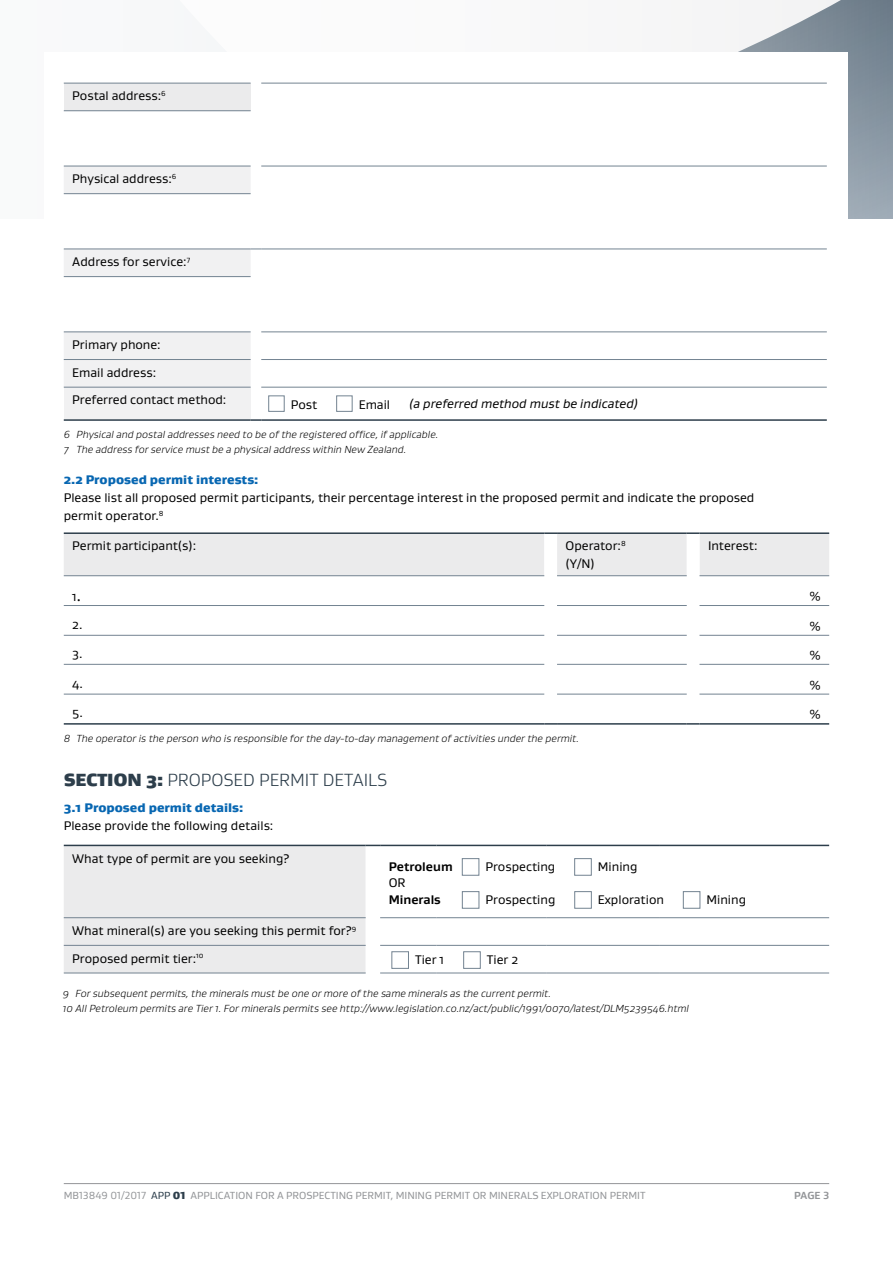
<style>
.page{position:relative;width:893px;height:1263px;background:#fff}
.page>*{position:absolute;margin:0;border:0;box-sizing:border-box;transform-origin:0 0}
.NZP_M_Section_header{font:300 18px "Gustan";color:#2d3e4b}
.NZP_M_Table_body_cop{font:12.75px "Gustan";color:#000}
.NZP_M_Body_Copy{font:12.75px/18px "Gustan";color:#000}
.NZP_M_Blue_header{font:900 12.75px "Gustan";color:#0867b2}
.t1{font:italic 12.75px "Gustan";color:#000}
.NZP_M_Table_body_cop-2{font:700 12.75px "Gustan";color:#000}
.NZP_M_Footnote_bulle{font:italic 300 10.5px "Gustan";color:#000}
.t2{font:10.5px "Gustan";color:#939598}
.t3{font:700 10.5px "Gustan";color:#939598}
.s1{font-family:"Minion Pro";font-size:18px}
.s2{font-weight:900}
.s3{color:#2d3e4b}
.s4{font-weight:900;color:#2d3e4b}
</style>
<div class="page">
<hr style="left:64px;top:1183px;width:765px;height:1px;background:#939598">
<svg style="left:783px;top:0;width:110px;height:218px;background:#8b98a4"></svg>
<svg style="left:738px;top:0;width:45px;height:52px;fill:#f4f4f5"></svg>
<div style="left:45px;top:53px;width:803px;height:513px;background:#fff"></div>
<div style="left:64px;top:83px;width:187px;height:28px;background:#ebebec"></div>
<div style="left:64px;top:387px;width:187px;height:33px;background:#f1f1f2"></div>
<hr style="left:64px;top:83px;width:187px;height:1px;background:#738391">
<hr style="left:64px;top:110px;width:187px;height:1px;background:#738391">
<hr style="left:261px;top:166px;width:272px;height:1px;background:#738391">
<hr style="left:533px;top:166px;width:294px;height:1px;background:#738391">
<hr style="left:261px;top:332px;width:272px;height:1px;background:#738391">
<hr style="left:533px;top:332px;width:294px;height:1px;background:#738391">
<hr style="left:261px;top:359px;width:272px;height:1px;background:#738391">
<hr style="left:533px;top:359px;width:294px;height:1px;background:#738391">
<svg style="left:251px;top:419px;width:10px;height:2px"></svg>
<hr style="left:261px;top:83px;width:272px;height:1px;background:#738391">
<hr style="left:533px;top:83px;width:294px;height:1px;background:#738391">
<hr style="left:64px;top:387px;width:187px;height:1px;background:#738391">
<hr style="left:64px;top:419px;width:187px;height:2px;background:#2d3e4b">
<hr style="left:261px;top:387px;width:272px;height:1px;background:#738391">
<hr style="left:533px;top:387px;width:294px;height:1px;background:#738391">
<hr style="left:261px;top:419px;width:272px;height:2px;background:#2d3e4b">
<hr style="left:533px;top:419px;width:294px;height:2px;background:#2d3e4b">
<svg style="left:64px;top:166px;width:197px;height:221px"></svg>
<hr style="left:261px;top:249px;width:272px;height:1px;background:#738391">
<hr style="left:533px;top:249px;width:294px;height:1px;background:#738391">
<div style="left:268px;top:396px;width:16px;height:16px;border:1px solid #738391"></div>
<div style="left:336px;top:396px;width:16px;height:16px;border:1px solid #738391"></div>
<svg style="left:64px;top:532px;width:765px;height:193px"></svg>
<hr style="left:699px;top:723px;width:130px;height:2px;background:#2d3e4b">
<hr style="left:64px;top:575px;width:480px;height:1px;background:#738391">
<hr style="left:64px;top:694px;width:480px;height:1px;background:#738391">
<svg style="left:64px;top:845px;width:316px;height:128px;background:#eaeaeb"></svg>
<hr style="left:64px;top:945px;width:302px;height:1px;background:#738391">
<hr style="left:380px;top:945px;width:56px;height:1px;background:#738391">
<hr style="left:436px;top:945px;width:111px;height:1px;background:#738391">
<hr style="left:547px;top:945px;width:112px;height:1px;background:#738391">
<hr style="left:659px;top:945px;width:170px;height:1px;background:#738391">
<hr style="left:64px;top:973px;width:302px;height:1px;background:#738391">
<hr style="left:380px;top:973px;width:56px;height:1px;background:#738391">
<hr style="left:436px;top:973px;width:111px;height:1px;background:#738391">
<hr style="left:547px;top:973px;width:112px;height:1px;background:#738391">
<hr style="left:659px;top:973px;width:170px;height:1px;background:#738391">
<hr style="left:64px;top:845px;width:302px;height:1px;background:#2d3e4b">
<hr style="left:64px;top:917px;width:302px;height:1px;background:#738391">
<hr style="left:380px;top:845px;width:56px;height:1px;background:#2d3e4b">
<hr style="left:436px;top:845px;width:111px;height:1px;background:#2d3e4b">
<hr style="left:547px;top:845px;width:112px;height:1px;background:#2d3e4b">
<hr style="left:659px;top:845px;width:170px;height:1px;background:#2d3e4b">
<hr style="left:380px;top:917px;width:56px;height:1px;background:#738391">
<hr style="left:436px;top:917px;width:111px;height:1px;background:#738391">
<hr style="left:547px;top:917px;width:112px;height:1px;background:#738391">
<hr style="left:659px;top:917px;width:170px;height:1px;background:#738391">
<div style="left:462px;top:858px;width:17px;height:17px;border:1px solid #738391"></div>
<div style="left:574px;top:858px;width:17px;height:17px;border:1px solid #738391"></div>
<div style="left:462px;top:891px;width:17px;height:17px;border:1px solid #738391"></div>
<div style="left:574px;top:891px;width:17px;height:17px;border:1px solid #738391"></div>
<div style="left:683px;top:891px;width:17px;height:17px;border:1px solid #738391"></div>
<div style="left:392px;top:951px;width:17px;height:17px;border:1px solid #738391"></div>
<div style="left:463px;top:951px;width:17px;height:17px;border:1px solid #738391"></div>
<p class="NZP_M_Table_body_cop" style="left:72px;top:88px;width:95px">Postal address:<sup>6</sup></p>
<p class="NZP_M_Table_body_cop" style="left:72px;top:171px;width:106px">Physical address:<sup>6</sup></p>
<p class="NZP_M_Table_body_cop" style="left:72px;top:253px;width:119px">Address for service:<sup>7</sup></p>
<p class="NZP_M_Table_body_cop" style="left:72px;top:336px;width:90px">Primary phone:</p>
<p class="NZP_M_Table_body_cop" style="left:72px;top:364px;width:85px">Email address:</p>
<p class="NZP_M_Table_body_cop" style="left:72px;top:392px;width:156px">Preferred contact method:</p>
<p class="NZP_M_Body_Copy" style="left:291px;top:395px;width:28px">Post</p>
<p class="NZP_M_Body_Copy" style="left:359px;top:395px;width:33px">Email</p>
<p class="t1" style="left:409px;top:395px;width:230px">(a preferred method must be indicated)</p>
<p class="NZP_M_Footnote_bulle" style="left:64px;top:428px;width:376px">6 Physical and postal addresses need to be of the registered office, if applicable.</p>
<p class="NZP_M_Footnote_bulle" style="left:64px;top:443px;width:344px">7 The address for service must be a physical address within New Zealand.</p>
<p class="NZP_M_Blue_header" style="left:64px;top:471px;width:196px">2.2 Proposed permit interests:</p>
<p class="NZP_M_Body_Copy" style="left:64px;top:488px;width:692px">Please list all proposed permit participants, their percentage interest in the proposed permit and indicate the proposed permit operator.<sup>8</sup></p>
<p class="NZP_M_Body_Copy" style="left:72px;top:537px;width:125px">Permit participant(s):</p>
<p class="NZP_M_Body_Copy" style="left:566px;top:537px;width:62px">Operator:<sup>8 </sup>(Y/N)</p>
<p class="NZP_M_Body_Copy" style="left:708px;top:537px;width:51px">Interest:</p>
<p class="NZP_M_Body_Copy" style="left:72px;top:588px;width:10px">1<span class="s1">.</span></p>
<p class="NZP_M_Body_Copy" style="left:809px;top:585px;width:13px">%</p>
<p class="NZP_M_Body_Copy" style="left:72px;top:615px;width:12px">2.</p>
<p class="NZP_M_Body_Copy" style="left:809px;top:615px;width:13px">%</p>
<p class="NZP_M_Body_Copy" style="left:72px;top:644px;width:12px">3.</p>
<p class="NZP_M_Body_Copy" style="left:809px;top:644px;width:13px">%</p>
<p class="NZP_M_Body_Copy" style="left:72px;top:674px;width:12px">4.</p>
<p class="NZP_M_Body_Copy" style="left:809px;top:674px;width:13px">%</p>
<p class="NZP_M_Body_Copy" style="left:72px;top:703px;width:12px">5.</p>
<p class="NZP_M_Body_Copy" style="left:809px;top:703px;width:13px">%</p>
<p class="NZP_M_Footnote_bulle" style="left:64px;top:732px;width:517px">8 The operator is the person who is responsible for the day-to-day management of activities under the permit.</p>
<p class="NZP_M_Section_header" style="left:64px;top:768px;width:325px"><span class="s2">SECTION 3:</span> PROPOSED PERMIT DETAILS</p>
<p class="NZP_M_Blue_header" style="left:64px;top:799px;width:181px">3.1 Proposed permit details:</p>
<p class="NZP_M_Table_body_cop" style="left:64px;top:817px;width:211px">Please provide the following details:</p>
<p class="NZP_M_Table_body_cop" style="left:72px;top:850px;width:219px">What type of permit are you seeking?</p>
<p class="NZP_M_Table_body_cop-2" style="left:389px;top:858px;width:66px">Petroleum</p>
<p class="NZP_M_Table_body_cop" style="left:485px;top:858px;width:71px">Prospecting</p>
<p class="NZP_M_Table_body_cop" style="left:598px;top:858px;width:41px">Mining</p>
<p class="NZP_M_Body_Copy" style="left:389px;top:874px;width:18px">OR</p>
<p class="NZP_M_Table_body_cop-2" style="left:389px;top:891px;width:54px">Minerals</p>
<p class="NZP_M_Table_body_cop" style="left:485px;top:891px;width:71px">Prospecting</p>
<p class="NZP_M_Table_body_cop" style="left:598px;top:891px;width:68px">Exploration</p>
<p class="NZP_M_Table_body_cop" style="left:706px;top:891px;width:41px">Mining</p>
<p class="NZP_M_Table_body_cop" style="left:72px;top:922px;width:285px">What mineral(s) are you seeking this permit for?<sup>9</sup></p>
<p class="NZP_M_Table_body_cop" style="left:72px;top:950px;width:133px">Proposed permit tier:<sup>10</sup></p>
<p class="NZP_M_Table_body_cop" style="left:415px;top:951px;width:31px">Tier 1</p>
<p class="NZP_M_Table_body_cop" style="left:487px;top:951px;width:33px">Tier 2</p>
<p class="NZP_M_Footnote_bulle" style="left:63px;top:986px;width:490px">9 For subsequent permits, the minerals must be one or more of the same minerals as the current permit.</p>
<p class="NZP_M_Footnote_bulle" style="left:63px;top:1001px;width:628px">10 All Petroleum permits are Tier 1. For minerals permits see http://www.legislation.co.nz/act/public/1991/0070/latest/DLM5239546.html</p>
<p class="t2" style="left:64px;top:1189px;width:583px">MB13849 01/2017 <span class="s3">APP</span> <span class="s4">01</span> APPLICATION FOR A PROSPECTING PERMIT, MINING PERMIT OR MINERALS EXPLORATION PERMIT</p>
<p class="t3" style="left:794px;top:1189px;width:37px">PAGE 3</p>
</div>
